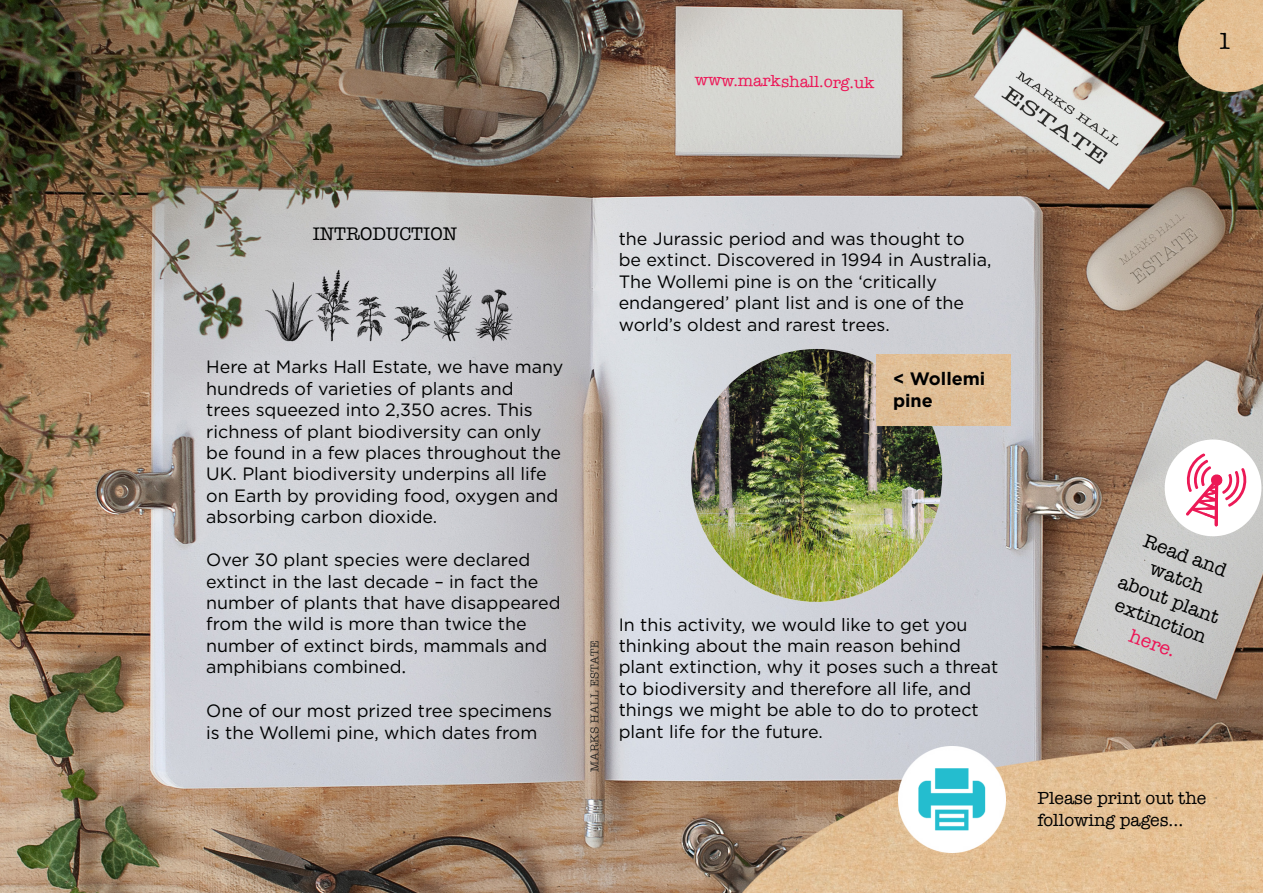
<style>
.page{position:relative;width:1263px;height:893px;background:#fff}
.page>*{position:absolute;margin:0;border:0;box-sizing:border-box;transform-origin:0 0}
.t1{font:24px "American Typewriter";color:#000101}
.t2{font:19.5px/23.4px "American Typewriter";color:#000;text-align:center}
.t3{font:19.5px "American Typewriter";color:#ed1556}
.t4{font:18.75px "American Typewriter";color:#000101}
.t5{font:18px/21.6px "American Typewriter";color:#000}
.t6{font:700 18px/21.6px "Gotham";color:#000}
.t7{font:17.85px/21.5px "Gotham";color:#000101}
.t8{font:16.5px "American Typewriter";color:#ed1556}
.s1{font-family:"American Typewriter"}
</style>
<div class="page">
<img style="left:0;top:0;width:1263px;height:893px">
<img style="left:738px;top:740px;width:525px;height:153px">
<img style="left:898px;top:746px;width:107px;height:106px">
<img style="left:1179px;top:0;width:84px;height:91px">
<img style="left:256px;top:251px;width:261px;height:110px">
<img style="left:691px;top:349px;width:251px;height:253px">
<img style="left:876px;top:354px;width:135px;height:72px">
<div style="left:1165px;top:439px;width:96px;height:97px;background:#fff;border-radius:50%"></div>
<svg style="left:1186px;top:453px;width:61px;height:73px"></svg>
<p class="t4" style="left:313px;top:220px;width:146px">INTRODUCTION</p>
<p class="t7" style="left:206px;top:356px;width:359px">Here at Marks Hall Estate, we have many hundreds of varieties of plants and<br>trees squeezed into 2,350 acres. This richness of plant biodiversity can only be found in a few places throughout the UK. Plant biodiversity underpins all life on Earth by providing food, oxygen and absorbing carbon dioxide.</p>
<p class="t7" style="left:206px;top:549px;width:356px">Over 30 plant species were declared extinct in the last decade – in fact the number of plants that have disappeared from the wild is more than twice the number of extinct birds, mammals and amphibians combined<span class="s1">.</span></p>
<p class="t7" style="left:206px;top:700px;width:347px">One of our most prized tree specimens is the Wollemi pine, which dates from</p>
<p class="t8" style="left:695px;top:67px;width:181px;rotate:1deg">www.markshall.org.uk</p>
<h1 class="t1" style="left:1217px;top:23px;width:17px">1</h1>
<p class="t7" style="left:619px;top:228px;width:374px">the Jurassic period and was thought to be extinct. Discovered in 1994 in Australia, The Wollemi pine is on the ‘critically endangered’ plant list and is one of the world’s oldest and rarest trees.</p>
<p class="t6" style="left:893px;top:368px;width:94px">&lt; Wollemi pine</p>
<p class="t7" style="left:619px;top:613px;width:381px">In this activity, we would like to get you thinking about the main reason behind plant extinction, why it poses such a threat to biodiversity and therefore all life, and things we might be able to do to protect plant life for the future.</p>
<p class="t2" style="left:1140px;top:525px;width:108px;rotate:21deg">Read and watch about plant extinction</p>
<p class="t3" style="left:1135px;top:620px;width:49px;rotate:21deg">here.</p>
<p class="t5" style="left:1037px;top:787px;width:170px">Please print out the following pages...</p>
</div>
